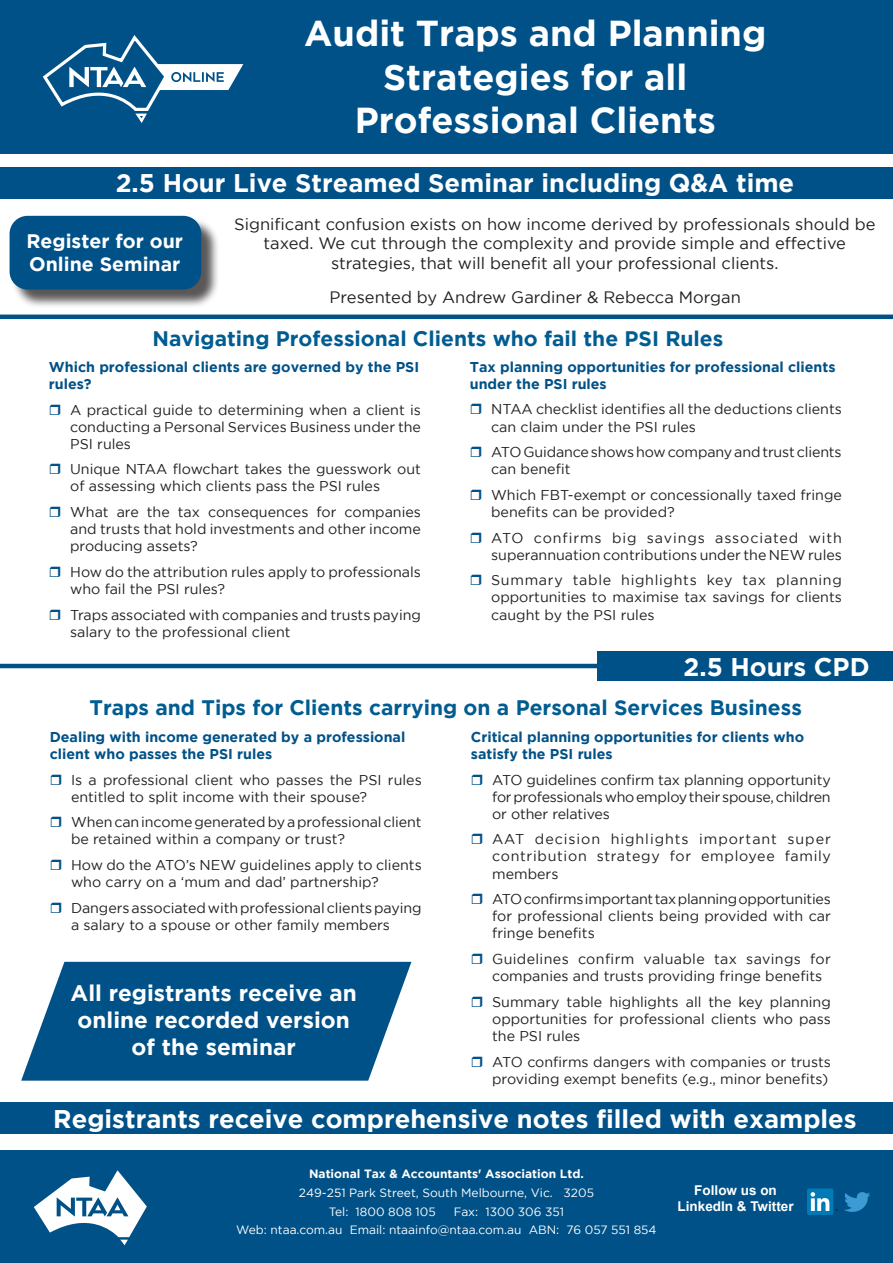
<style>
.page{position:relative;width:893px;height:1263px;background:#fff}
.page>*{position:absolute;margin:0;border:0;box-sizing:border-box;transform-origin:0 0}
.t1{font:700 36px/43.2px "Gotham";color:#fff;text-align:center}
.t2{font:700 25.5px "Gotham";color:#fff}
.t3{font:700 22.5px/27px "Gotham";color:#fff;text-align:center}
.t4{font:700 21px "Gotham";color:#005c91}
.t5{font:700 19.5px/23.4px "Gotham";color:#fff}
.t6{font:16.5px/19.8px "Gotham";color:#231f20;text-align:center}
.t7{font:14.25px/17.1px "Gotham";color:#231f20}
.t8{font:700 14.25px/17.1px "Gotham";color:#005187}
.t9{font:700 13.5px/16.2px "Arial";color:#fff;text-align:center}
.t10{font:12px/18.6px "Gotham";color:#fff}
.t11{font:700 12px "Gotham";color:#fff}
</style>
<div class="page">
<div style="left:0;top:1150px;width:893px;height:113px;background:#005187"></div>
<div style="left:807px;top:1188px;width:26px;height:27px;background:#007bb6;border-radius:2px"></div>
<svg style="left:811px;top:1192px;width:27px;height:19px"></svg>
<svg style="left:844px;top:1192px;width:26px;height:20px"></svg>
<hr style="left:0;top:315px;width:893px;height:4px;background:#005187">
<div style="left:0;top:0;width:893px;height:153px;background:#005187"></div>
<svg style="left:34px;top:1170px;width:113px;height:75px"></svg>
<div style="left:12px;top:218px;width:208px;height:90px;background:#231f20;opacity:.75"></div>
<div style="left:10px;top:216px;width:191px;height:73px;background:#005187;border-radius:18px"></div>
<div style="left:0;top:1102px;width:893px;height:32px;background:#005187"></div>
<hr style="left:0;top:664px;width:893px;height:4px;background:#005187">
<svg style="left:21px;top:962px;width:390px;height:119px;background:#1c6494"></svg>
<div style="left:0;top:167px;width:893px;height:32px;background:#005187"></div>
<svg style="left:42px;top:35px;width:201px;height:88px"></svg>
<div style="left:597px;top:651px;width:296px;height:30px;background:#005187"></div>
<h1 class="t1" style="left:304px;top:11px;width:464px">Audit Traps and Planning<br>Strategies for all<br>Professional Clients</h1>
<h2 class="t2" style="left:116px;top:168px;width:680px">2.5 Hour Live Streamed Seminar including Q&amp;A time</h2>
<h3 class="t5" style="left:27px;top:229px;width:158px">Register for our<br>Online Seminar</h3>
<p class="t6" style="left:234px;top:214px;width:643px">Significant confusion exists on how income derived by professionals should be taxed. We cut through the complexity and provide simple and effective strategies, that will benefit all your professional clients.</p>
<p class="t6" style="left:330px;top:287px;width:413px">Presented by Andrew Gardiner &amp; Rebecca Morgan</p>
<h3 class="t4" style="left:153px;top:326px;width:572px">Navigating Professional Clients who fail the PSI Rules</h3>
<p class="t8" style="left:49px;top:358px;width:372px">Which professional clients are governed by the PSI rules?</p>
<p class="t7" style="left:70px;top:401px;width:352px;text-align:justify">A practical guide to determining when a client is conducting a Personal Services Business under the PSI rules</p>
<p class="t7" style="left:70px;top:461px;width:352px">Unique NTAA flowchart takes the guesswork out of assessing which clients pass the PSI rules</p>
<p class="t7" style="left:70px;top:503px;width:352px;text-align:justify">What are the tax consequences for companies and trusts that hold investments and other income producing assets?</p>
<p class="t7" style="left:70px;top:563px;width:352px">How do the attribution rules apply to professionals who fail the PSI rules?</p>
<p class="t7" style="left:70px;top:606px;width:352px">Traps associated with companies and trusts paying salary to the professional client</p>
<p class="t8" style="left:470px;top:358px;width:367px">Tax planning opportunities for professional clients under the PSI rules</p>
<p class="t7" style="left:491px;top:401px;width:352px">NTAA checklist identifies all the deductions clients can claim under the PSI rules</p>
<p class="t7" style="left:491px;top:443px;width:352px">ATO Guidance shows how company and trust clients can benefit</p>
<p class="t7" style="left:491px;top:486px;width:352px">Which FBT-exempt or concessionally taxed fringe benefits can be provided?</p>
<p class="t7" style="left:491px;top:529px;width:352px">ATO confirms big savings associated with superannuation contributions under the NEW rules</p>
<p class="t7" style="left:491px;top:571px;width:352px;text-align:justify">Summary table highlights key tax planning opportunities to maximise tax savings for clients caught by the PSI rules</p>
<h2 class="t2" style="left:684px;top:652px;width:187px">2.5 Hours CPD</h2>
<h3 class="t4" style="left:90px;top:695px;width:714px">Traps and Tips for Clients carrying on a Personal Services Business</h3>
<p class="t8" style="left:471px;top:728px;width:335px">Critical planning opportunities for clients who satisfy the PSI rules</p>
<p class="t7" style="left:492px;top:771px;width:340px;text-align:justify">ATO guidelines confirm tax planning opportunity for professionals who employ their spouse, children or other relatives</p>
<p class="t7" style="left:492px;top:830px;width:340px;text-align:justify">AAT decision highlights important super contribution strategy for employee family members</p>
<p class="t7" style="left:492px;top:890px;width:340px;text-align:justify">ATOconfirmsimportanttaxplanningopportunities for professional clients being provided with car fringe benefits</p>
<p class="t7" style="left:492px;top:950px;width:340px">Guidelines confirm valuable tax savings for companies and trusts providing fringe benefits</p>
<p class="t7" style="left:492px;top:993px;width:340px;text-align:justify">Summary table highlights all the key planning opportunities for professional clients who pass the PSI rules</p>
<p class="t7" style="left:492px;top:1053px;width:340px">ATO confirms dangers with companies or trusts providing exempt benefits (e.g., minor benefits)</p>
<p class="t8" style="left:50px;top:728px;width:357px">Dealing with income generated by a professional client who passes the PSI rules</p>
<p class="t7" style="left:71px;top:771px;width:352px">Is a professional client who passes the PSI rules entitled to split income with their spouse?</p>
<p class="t7" style="left:71px;top:813px;width:352px">When can income generated by a professional client be retained within a company or trust?</p>
<p class="t7" style="left:71px;top:856px;width:352px">How do the ATO’s NEW guidelines apply to clients who carry on a ‘mum and dad’ partnership?</p>
<p class="t7" style="left:71px;top:899px;width:352px">Dangers associated with professional clients paying a salary to a spouse or other family members</p>
<h3 class="t3" style="left:71px;top:979px;width:288px">All registrants receive an online recorded version of the seminar</h3>
<h2 class="t2" style="left:53px;top:1104px;width:805px">Registrants receive comprehensive notes filled with examples</h2>
<p class="t11" style="left:309px;top:1167px;width:276px">National Tax &amp; Accountants' Association Ltd.</p>
<p class="t10" style="left:329px;top:1183px;width:267px;text-indent:-30px">249-251 Park Street, South Melbourne, Vic. 3205<br>Tel: 1800 808 105</p>
<p class="t10" style="left:236px;top:1202px;width:422px;text-indent:218px">Fax: 1300 306 351<br>Web: ntaa.com.au Email: ntaainfo@ntaa.com.au ABN: 76 057 551 854</p>
<p class="t9" style="left:678px;top:1183px;width:118px">Follow us on<br>LinkedIn &amp; Twitter</p>
</div>
